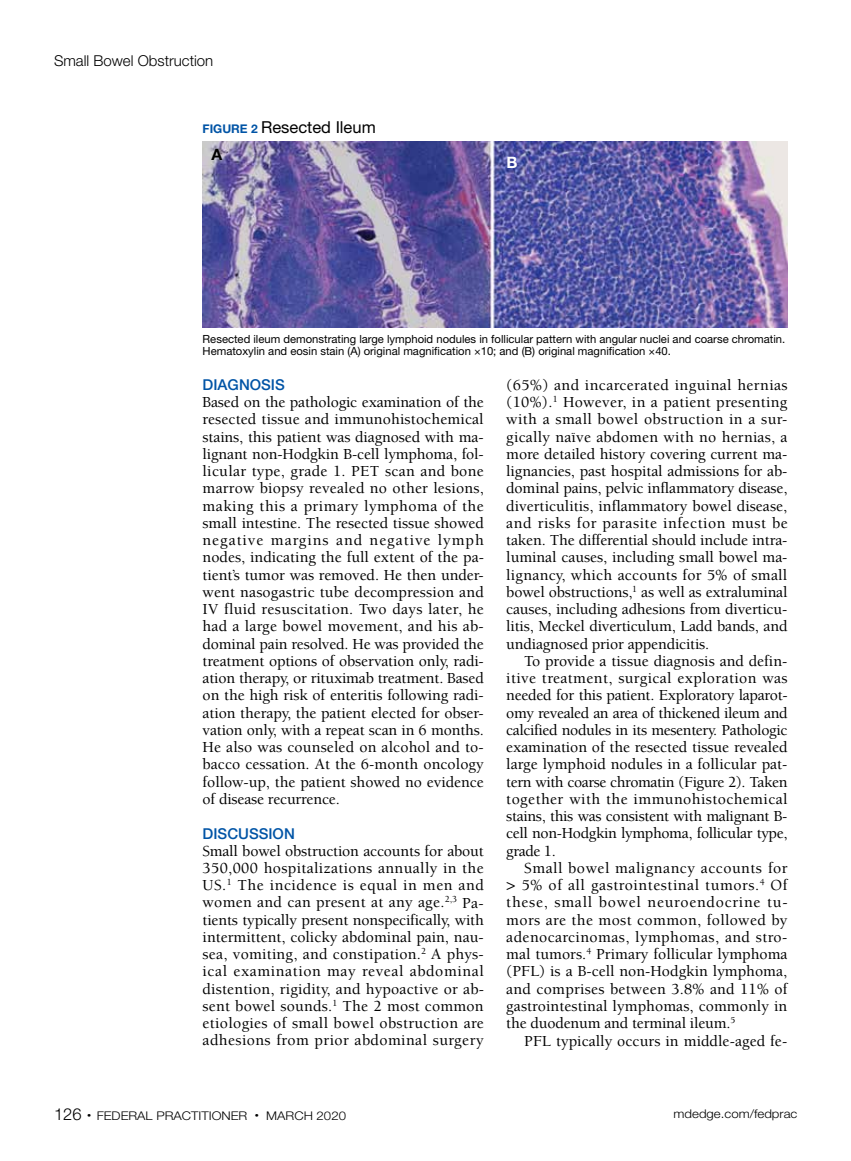
<style>
.page{position:relative;width:851px;height:1161px;background:#fff}
.page>*{position:absolute;margin:0;border:0;box-sizing:border-box;transform-origin:0 0}
.t1{font:16.5px "Helvetica Neue LT Std";color:#000}
.t2{font:500 15.75px/17.2px "Berkeley Std";letter-spacing:-.01em;color:#000;text-align:justify}
.t3{font:700 15.75px "Helvetica Neue LT Std";color:#000}
.t4{font:700 15.75px "Helvetica Neue LT Std";color:#fff}
.t5{font:300 15px "Helvetica Neue LT Std";color:#000}
.t6{font:500 15px "Helvetica Neue LT Std";color:#0054a6}
.t7{font:300 12px "Helvetica Neue LT Std";color:#000;scale:1.1 1}
.t8{font:11.25px/12px "Helvetica Neue LT Std";color:#000}
.s1{font-weight:700;font-size:12px;color:#0054a6}
.s2{font-family:"Helvetica Neue LT Std";font-weight:400}
.s3{font-size:16.5px}
</style>
<div class="page">
<img style="left:202px;top:141px;width:586px;height:187px">
<p class="t5" style="left:54px;top:52px;width:161px">Small Bowel Obstruction</p>
<p class="t1" style="left:202px;top:117px;width:175px"><span class="s1">FIGURE 2</span> Resected Ileum</p>
<p class="t3" style="left:212px;top:144px;width:12px">A</p>
<p class="t4" style="left:506px;top:153px;width:13px">B</p>
<p class="t8" style="left:202px;top:333px;width:584px">Resected ileum demonstrating large lymphoid nodules in follicular pattern with angular nuclei and coarse chromatin.<br>Hematoxylin and eosin stain (A) original magnification ×10; and (B) original magnification ×40.</p>
<p class="t6" style="left:202px;top:376px;width:84px">DIAGNOSIS</p>
<p class="t2" style="left:202px;top:394px;width:283px">Based on the pathologic examination of the resected tissue and immunohistochemical stains, this patient was diagnosed with ma&shy;lignant non-Hodgkin B-cell lymphoma, fol&shy;licular type, grade 1. PET scan and bone marrow biopsy revealed no other lesions, making this a primary lymphoma of the small intestine. The resected tissue showed negative margins and negative lymph nodes, indicating the full extent of the pa&shy;tient’s tumor was removed. He then under&shy;went nasogastric tube decompression and IV fluid resuscitation. Two days later, he had a large bowel movement, and his ab&shy;dominal pain resolved. He was provided the treatment options of observation only, radi&shy;ation therapy, or rituximab treatment. Based on the high risk of enteritis following radi&shy;ation therapy, the patient elected for obser&shy;vation only, with a repeat scan in 6 months.<br>He also was counseled on alcohol and to&shy;bacco cessation. At the 6-month oncology follow-up, the patient showed no evidence of disease recurrence.</p>
<p class="t6" style="left:202px;top:824px;width:94px">DISCUSSION</p>
<p class="t2" style="left:202px;top:842px;width:283px">Small bowel obstruction accounts for about 350,000 hospitalizations annually in the US.<sup>1</sup> The incidence is equal in men and women and can present at any age.<sup>2,3</sup> Pa&shy;tients typically present nonspecifically, with intermittent, colicky abdominal pain, nau&shy;sea, vomiting, and constipation.<sup>2</sup> A phys&shy;ical examination may reveal abdominal distention, rigidity, and hypoactive or ab&shy;sent bowel sounds.<sup>1</sup> The 2 most common etiologies of small bowel obstruction are adhesions from prior abdominal surgery</p>
<p class="t2" style="left:506px;top:377px;width:283px">(65%) and incarcerated inguinal hernias (10%).<sup>1</sup> However, in a patient presenting with a small bowel obstruction in a sur&shy;gically naïve abdomen with no hernias, a more detailed history covering current ma&shy;lignancies, past hospital admissions for ab&shy;dominal pains, pelvic inflammatory disease, diverticulitis, inflammatory bowel disease, and risks for parasite infection must be taken. The differential should include intra&shy;luminal causes, including small bowel ma&shy;lignancy, which accounts for 5% of small bowel obstructions,<sup>1</sup> as well as extraluminal causes, including adhesions from diverticu&shy;litis, Meckel diverticulum, Ladd bands, and undiagnosed prior appendicitis.</p>
<p class="t2" style="left:506px;top:653px;width:283px;text-indent:18px">To provide a tissue diagnosis and defin&shy;itive treatment, surgical exploration was needed for this patient. Exploratory laparot&shy;omy revealed an area of thickened ileum and calcified nodules in its mesentery. Pathologic examination of the resected tissue revealed large lymphoid nodules in a follicular pat&shy;tern with coarse chromatin (Figure 2). Taken together with the immunohistochemical stains, this was consistent with malignant B&shy;cell non-Hodgkin lymphoma, follicular type, grade 1.</p>
<p class="t2" style="left:506px;top:860px;width:283px;text-indent:18px">Small bowel malignancy accounts for <span class="s2">&gt;</span> 5% of all gastrointestinal tumors.<sup>4</sup> Of these, small bowel neuroendocrine tu&shy;mors are the most common, followed by adenocarcinomas, lymphomas, and stro&shy;mal tumors.<sup>4</sup> Primary follicular lymphoma (PFL) is a B-cell non-Hodgkin lymphoma, and comprises between 3.8% and 11% of gastrointestinal lymphomas, commonly in the duodenum and terminal ileum.<sup>5</sup></p>
<p class="t2" style="left:524px;top:1032px;width:264px">PFL typically occurs in middle-aged fe-</p>
<p class="t7" style="left:54px;top:1108px;width:267px"><span class="s3">126</span> <sup>•</sup> FEDERAL PRACTITIONER <sup>•</sup> MARCH 2020</p>
<p class="t7" style="left:673px;top:1107px;width:114px">mdedge.com/fedprac</p>
</div>
